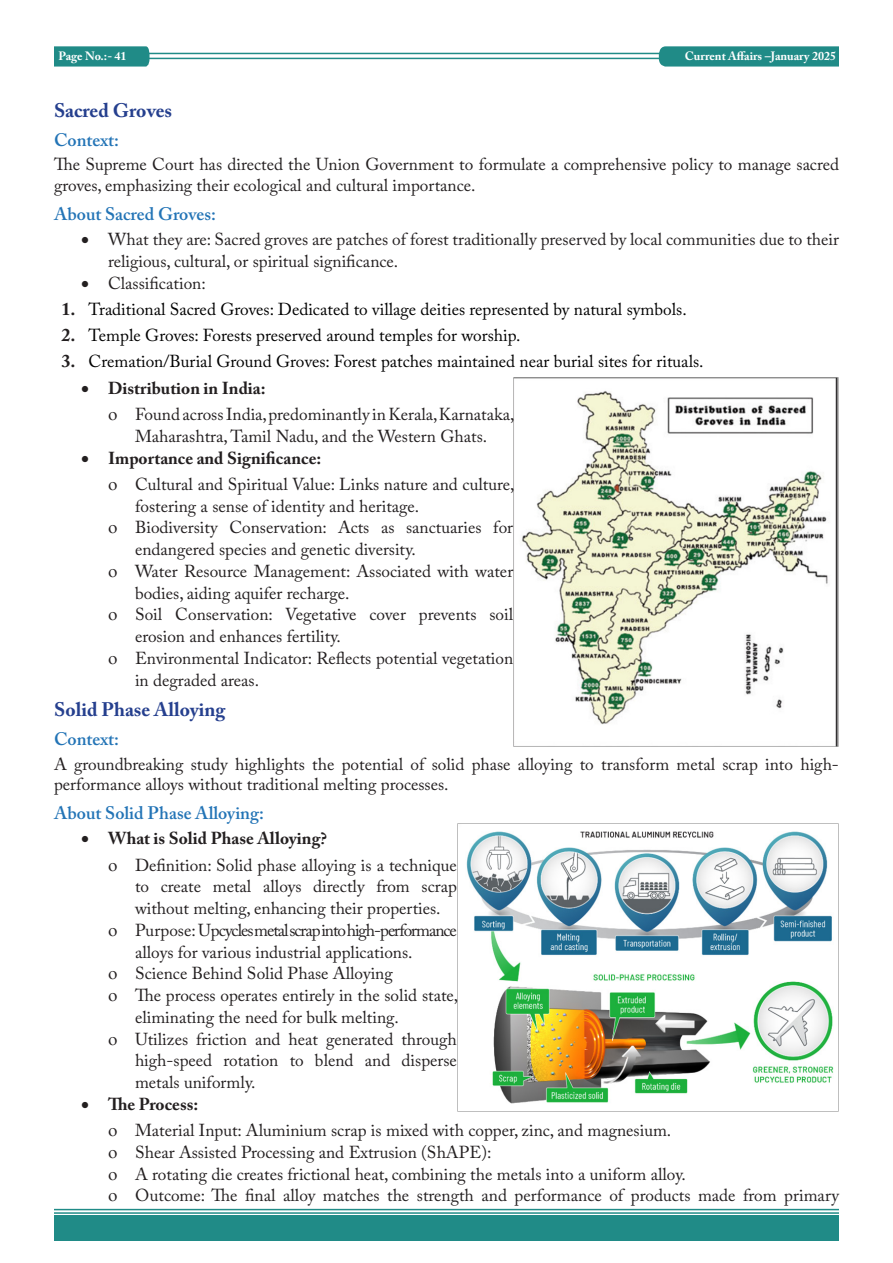
<style>
.page{position:relative;width:893px;height:1263px;background:#fff}
.page>*{position:absolute;margin:0;border:0;box-sizing:border-box;transform-origin:0 0}
.Main_Heading{font:700 19.5px "Adobe Caslon Pro";color:#253f8e}
.Sub_heading{font:600 18px "Adobe Caslon Pro";color:#2374b6}
.Paragraph{font:17.25px/21.8px "Adobe Caslon Pro";color:#231f20}
.t1{font:17.25px "Adobe Caslon Pro";color:#000}
.t2{font:700 17.25px "Adobe Caslon Pro";color:#231f20}
.t3{font:700 12px "Adobe Caslon Pro";color:#fff}
.s1{font-weight:700;font-size:18px;color:#231f20}
</style>
<div class="page">
<hr style="left:148px;top:53px;width:691px;height:1px;background:#208b87">
<hr style="left:148px;top:58px;width:690px;height:1px;background:#208b87">
<svg style="left:54px;top:46px;width:96px;height:21px;background:#2a908c"></svg>
<svg style="left:659px;top:46px;width:180px;height:21px;background:#29908c"></svg>
<hr style="left:54px;top:1209px;width:785px;height:1px;background:#208b87">
<hr style="left:54px;top:1212px;width:785px;height:2px;background:#208b87">
<div style="left:54px;top:1215px;width:785px;height:26px;background:#208b87"></div>
<img style="left:514px;top:377px;width:325px;height:369px">
<img style="left:457px;top:823px;width:382px;height:288px">
<p class="t3" style="left:59px;top:49px;width:70px">Page No.:- 41</p>
<p class="t3" style="left:685px;top:49px;width:153px">Current Affairs –January 2025</p>
<p class="Main_Heading" style="left:54px;top:99px;width:120px">Sacred Groves</p>
<p class="Sub_heading" style="left:54px;top:129px;width:67px">Context:</p>
<p class="Paragraph" style="left:54px;top:154px;width:787px;line-height:20.7px">The Supreme Court has directed the Union Government to formulate a comprehensive policy to manage sacred groves, emphasizing their ecological and cultural importance.</p>
<p class="Sub_heading" style="left:54px;top:203px;width:163px">About Sacred Groves:</p>
<p class="Paragraph" style="left:108px;top:228px;width:732px;text-indent:-27px">• What they are: Sacred groves are patches of forest traditionally preserved by local communities due to their religious, cultural, or spiritual significance.</p>
<p class="Paragraph" style="left:81px;top:272px;width:126px">• Classification:</p>
<p class="t1" style="left:62px;top:299px;width:627px"><span class="s1">1.</span> Traditional Sacred Groves: Dedicated to village deities represented by natural symbols.</p>
<p class="t1" style="left:62px;top:325px;width:460px"><span class="s1">2.</span> Temple Groves: Forests preserved around temples for worship.</p>
<p class="t1" style="left:62px;top:351px;width:644px"><span class="s1">3.</span> Cremation/Burial Ground Groves: Forest patches maintained near burial sites for rituals.</p>
<p class="t2" style="left:81px;top:378px;width:186px">• Distribution in India:</p>
<p class="Paragraph" style="left:108px;top:403px;width:408px;text-align:center">□ Found across India, predominantly in Kerala, Karnataka,<br>Maharashtra, Tamil Nadu, and the Western Ghats.</p>
<p class="t2" style="left:81px;top:447px;width:242px">• Importance and Significance:</p>
<p class="Paragraph" style="left:135px;top:473px;width:381px;text-indent:-27px">□ Cultural and Spiritual Value: Links nature and culture, fostering a sense of identity and heritage.</p>
<p class="Paragraph" style="left:135px;top:516px;width:380px;text-indent:-27px">□ Biodiversity Conservation: Acts as sanctuaries for endangered species and genetic diversity.</p>
<p class="Paragraph" style="left:135px;top:560px;width:380px;text-indent:-27px">□ Water Resource Management: Associated with water bodies, aiding aquifer recharge.</p>
<p class="Paragraph" style="left:135px;top:603px;width:380px;text-indent:-27px">□ Soil Conservation: Vegetative cover prevents soil erosion and enhances fertility.</p>
<p class="Paragraph" style="left:135px;top:647px;width:380px;text-indent:-27px">□ Environmental Indicator: Reflects potential vegetation in degraded areas.</p>
<p class="Main_Heading" style="left:54px;top:698px;width:173px">Solid Phase Alloying</p>
<p class="Sub_heading" style="left:54px;top:728px;width:67px">Context:</p>
<p class="Paragraph" style="left:54px;top:753px;width:786px;line-height:20.7px">A groundbreaking study highlights the potential of solid phase alloying to transform metal scrap into high&shy;performance alloys without traditional melting processes.</p>
<p class="Sub_heading" style="left:54px;top:802px;width:211px">About Solid Phase Alloying:</p>
<p class="t2" style="left:81px;top:828px;width:247px">• What is Solid Phase Alloying?</p>
<p class="Paragraph" style="left:135px;top:854px;width:323px;text-align:justify;text-indent:-27px">□ Definition: Solid phase alloying is a technique to create metal alloys directly from scrap without melting, enhancing their properties.</p>
<p class="Paragraph" style="left:135px;top:919px;width:323px;text-indent:-27px">□ Purpose: Upcycles metal scrap into high-performance alloys for various industrial applications.</p>
<p class="Paragraph" style="left:108px;top:962px;width:286px">□ Science Behind Solid Phase Alloying</p>
<p class="Paragraph" style="left:135px;top:984px;width:325px;text-indent:-27px">□ The process operates entirely in the solid state, eliminating the need for bulk melting.</p>
<p class="Paragraph" style="left:135px;top:1028px;width:323px;text-align:justify;text-indent:-27px">□ Utilizes friction and heat generated through high-speed rotation to blend and disperse metals uniformly.</p>
<p class="t2" style="left:81px;top:1094px;width:119px">• The Process:</p>
<p class="Paragraph" style="left:108px;top:1119px;width:565px">□ Material Input: Aluminium scrap is mixed with copper, zinc, and magnesium.</p>
<p class="Paragraph" style="left:108px;top:1141px;width:385px">□ Shear Assisted Processing and Extrusion (ShAPE):</p>
<p class="Paragraph" style="left:108px;top:1163px;width:579px">□ A rotating die creates frictional heat, combining the metals into a uniform alloy.</p>
<p class="Paragraph" style="left:108px;top:1184px;width:732px">□ Outcome: The final alloy matches the strength and performance of products made from primary</p>
</div>
